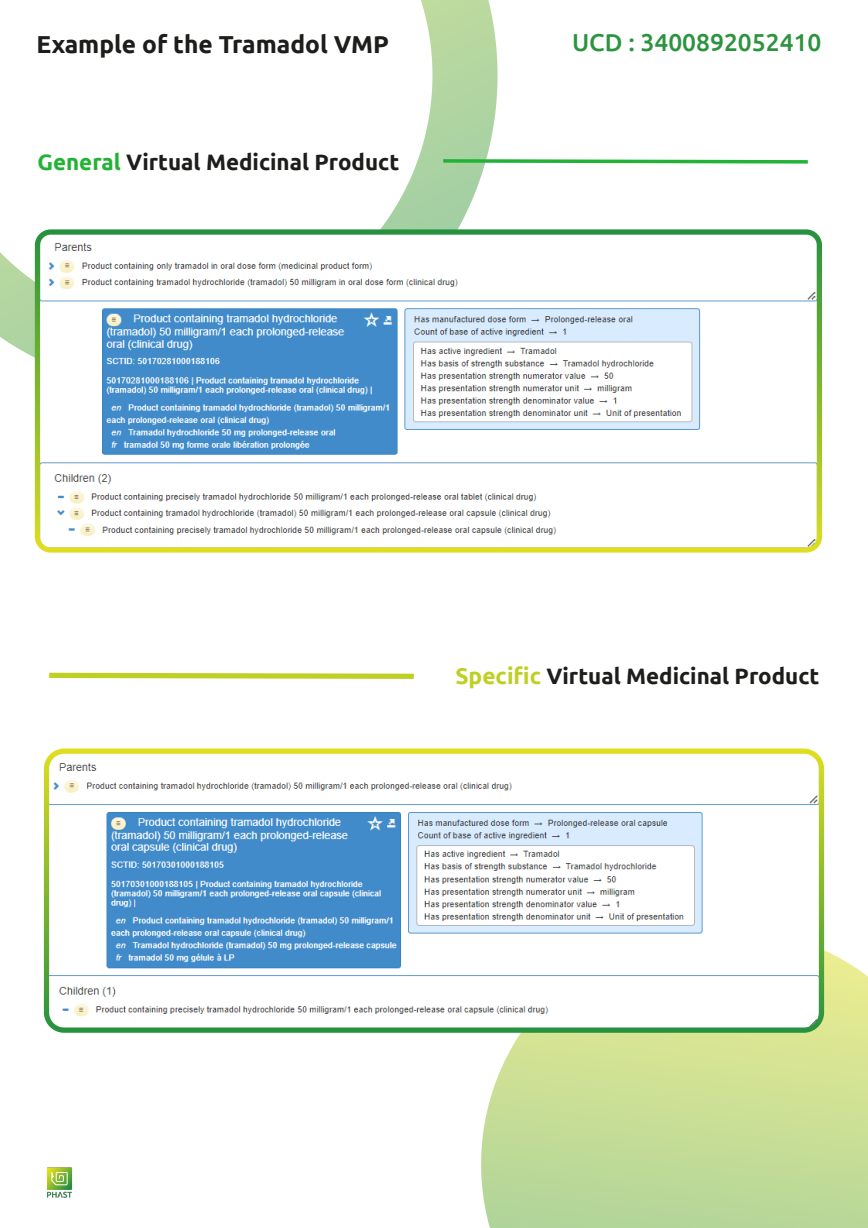
<style>
.page{position:relative;width:868px;height:1228px;background:#fff}
.page>*{position:absolute;margin:0;border:0;box-sizing:border-box;transform-origin:0 0}
.t1{font:700 24.5px "Ubuntu";color:#1d1d1b}
.t2{font:500 24.5px "Ubuntu";color:#2c933e}
.t3{font:700 22.29px "Ubuntu";color:#1d1d1b}
.s1{color:#22b236}
.s2{font-size:22.75px;color:#bfd025}
</style>
<div class="page">
<svg style="left:481px;top:927px;width:387px;height:301px;background:#c9df9a"></svg>
<svg style="left:0;top:0;width:498px;height:393px"></svg>
<img style="left:37px;top:232px;width:779px;height:315px">
<div style="left:35px;top:229px;width:787px;height:324px;border:5px solid #fff;border-radius:13px"></div>
<img style="left:50px;top:754px;width:771px;height:276px">
<div style="left:44px;top:748px;width:780px;height:285px;border:5px solid #fff;border-radius:18px"></div>
<svg style="left:440px;top:157px;width:368px;height:8px"></svg>
<svg style="left:49px;top:672px;width:365px;height:7px;background:#cedb5b"></svg>
<img style="left:47px;top:1167px;width:25px;height:31px">
<p class="t1" style="left:36px;top:29px;width:354px">Example of the Tramadol VMP</p>
<p class="t2" style="left:572px;top:27px;width:251px">UCD : 3400892052410</p>
<p class="t3" style="left:37px;top:148px;width:363px"><span class="s1">General</span> Virtual Medicinal Product</p>
<p class="t3" style="left:455px;top:663px;width:366px"><span class="s2">Specific</span> Virtual Medicinal Product</p>
</div>
